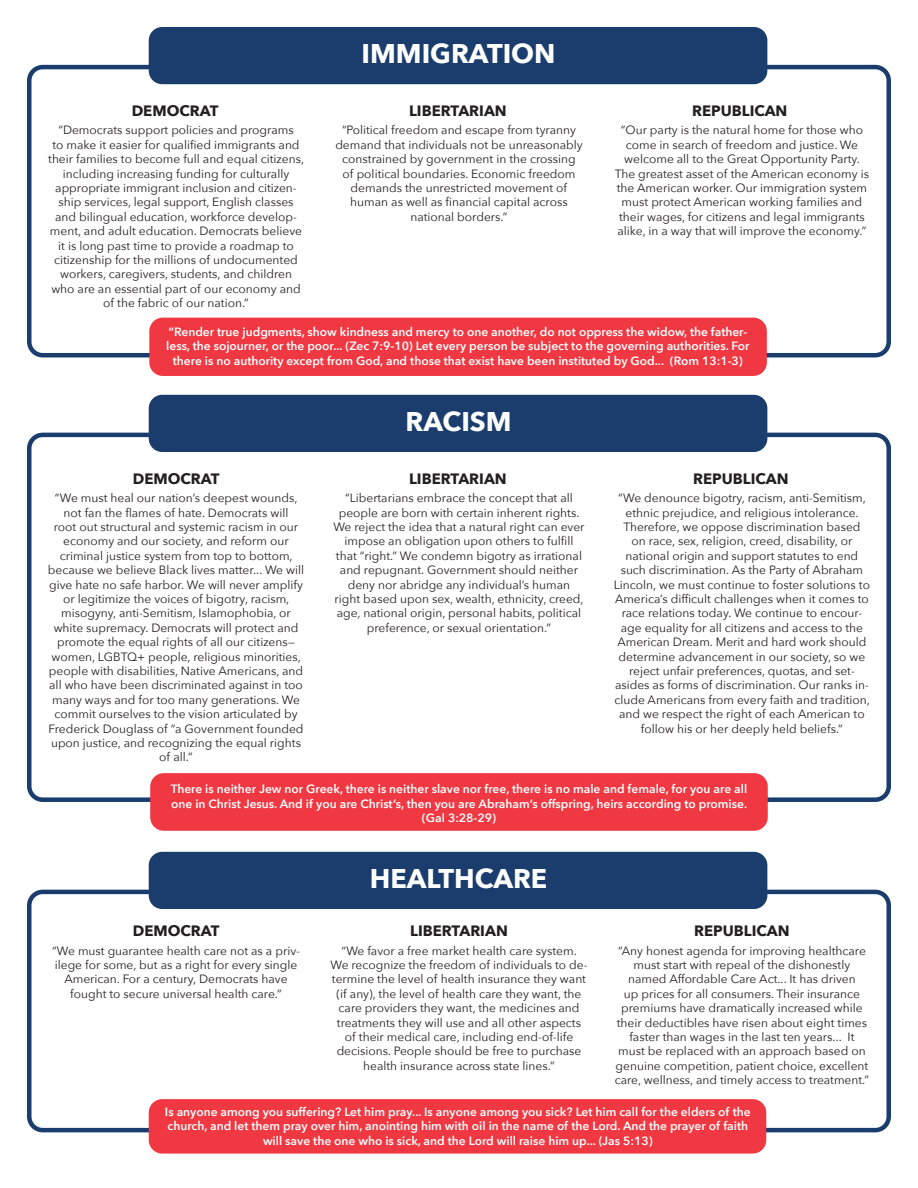
<style>
.page{position:relative;width:918px;height:1188px;background:#fff}
.page>*{position:absolute;margin:0;border:0;box-sizing:border-box;transform-origin:0 0}
.t1{font:700 27px "Avenir Next";color:#fff}
.t2{font:700 15px "Avenir Next";color:#231f20}
.t3{font:12px/14.4px "Avenir Next";color:#231f20;text-align:center}
.t4{font:600 12px/14.4px "Avenir Next";color:#fff;text-align:center}
</style>
<div class="page">
<div style="left:149px;top:395px;width:618px;height:57px;background:#1a3d6d;border-radius:14px"></div>
<div style="left:150px;top:773px;width:618px;height:58px;background:#ef3842;border-radius:14px"></div>
<div style="left:27px;top:65px;width:864px;height:292px;border:4px solid #1a3d6d;border-radius:14px"></div>
<div style="left:149px;top:27px;width:618px;height:57px;background:#1a3d6d;border-radius:14px"></div>
<div style="left:149px;top:318px;width:618px;height:58px;background:#ef3842;border-radius:14px"></div>
<div style="left:27px;top:890px;width:864px;height:242px;border:4px solid #1a3d6d;border-radius:14px"></div>
<div style="left:149px;top:852px;width:618px;height:57px;background:#1a3d6d;border-radius:14px"></div>
<div style="left:149px;top:1099px;width:617px;height:55px;background:#ef3842;border-radius:14px"></div>
<p class="t1" style="left:362px;top:30px;width:196px">IMMIGRATION</p>
<p class="t2" style="left:132px;top:97px;width:88px">DEMOCRAT</p>
<p class="t2" style="left:409px;top:97px;width:99px">LIBERTARIAN</p>
<p class="t2" style="left:692px;top:97px;width:97px">REPUBLICAN</p>
<p class="t3" style="left:48px;top:123px;width:258px">“Democrats support policies and programs<br>to make it easier for qualified immigrants and their families to become full and equal citizens, including increasing funding for culturally appropriate immigrant inclusion and citizen&shy;ship services, legal support, English classes and bilingual education, workforce develop&shy;ment, and adult education. Democrats believe it is long past time to provide a roadmap to citizenship for the millions of undocumented workers, caregivers, students, and children who are an essential part of our economy and of the fabric of our nation.”</p>
<p class="t3" style="left:335px;top:123px;width:249px">“Political freedom and escape from tyranny demand that individuals not be unreasonably constrained by government in the crossing of political boundaries. Economic freedom demands the unrestricted movement of human as well as financial capital across national borders.”</p>
<p class="t3" style="left:615px;top:122px;width:256px">“Our party is the natural home for those who come in search of freedom and justice. We welcome all to the Great Opportunity Party.<br>The greatest asset of the American economy is the American worker. Our immigration system must protect American working families and their wages, for citizens and legal immigrants alike, in a way that will improve the economy.”</p>
<p class="t4" style="left:166px;top:324px;width:585px">“Render true judgments, show kindness and mercy to one another, do not oppress the widow, the father&shy;less, the sojourner, or the poor... (Zec 7:9-10) Let every person be subject to the governing authorities. For there is no authority except from God, and those that exist have been instituted by God... (Rom 13:1-3)</p>
<p class="t1" style="left:406px;top:398px;width:108px">RACISM</p>
<p class="t2" style="left:133px;top:465px;width:88px">DEMOCRAT</p>
<p class="t2" style="left:409px;top:465px;width:99px">LIBERTARIAN</p>
<p class="t2" style="left:693px;top:465px;width:97px">REPUBLICAN</p>
<p class="t3" style="left:48px;top:490px;width:258px">“We must heal our nation’s deepest wounds, not fan the flames of hate. Democrats will<br>root out structural and systemic racism in our economy and our society, and reform our criminal justice system from top to bottom, because we believe Black lives matter... We will give hate no safe harbor. We will never amplify or legitimize the voices of bigotry, racism, misogyny, anti-Semitism, Islamophobia, or white supremacy. Democrats will protect and promote the equal rights of all our citizens— women, LGBTQ+ people, religious minorities, people with disabilities, Native Americans, and all who have been discriminated against in too many ways and for too many generations. We commit ourselves to the vision articulated by Frederick Douglass of “a Government founded upon justice, and recognizing the equal rights of all.”</p>
<p class="t3" style="left:333px;top:490px;width:253px">“Libertarians embrace the concept that all people are born with certain inherent rights.<br>We reject the idea that a natural right can ever impose an obligation upon others to fulfill that “right.” We condemn bigotry as irrational and repugnant. Government should neither deny nor abridge any individual’s human right based upon sex, wealth, ethnicity, creed, age, national origin, personal habits, political preference, or sexual orientation.”</p>
<p class="t3" style="left:614px;top:490px;width:258px">“We denounce bigotry, racism, anti-Semitism, ethnic prejudice, and religious intolerance.<br>Therefore, we oppose discrimination based<br>on race, sex, religion, creed, disability, or national origin and support statutes to end such discrimination. As the Party of Abraham Lincoln, we must continue to foster solutions to America’s difficult challenges when it comes to race relations today. We continue to encour&shy;age equality for all citizens and access to the American Dream. Merit and hard work should determine advancement in our society, so we reject unfair preferences, quotas, and set&shy;asides as forms of discrimination. Our ranks in&shy;clude Americans from every faith and tradition, and we respect the right of each American to follow his or her deeply held beliefs.”</p>
<p class="t4" style="left:171px;top:782px;width:578px">There is neither Jew nor Greek, there is neither slave nor free, there is no male and female, for you are all one in Christ Jesus. And if you are Christ’s, then you are Abraham’s offspring, heirs according to promise. (Gal 3:28-29)</p>
<p class="t1" style="left:370px;top:855px;width:179px">HEALTHCARE</p>
<p class="t2" style="left:133px;top:918px;width:88px">DEMOCRAT</p>
<p class="t2" style="left:410px;top:918px;width:99px">LIBERTARIAN</p>
<p class="t2" style="left:694px;top:918px;width:97px">REPUBLICAN</p>
<p class="t3" style="left:52px;top:943px;width:249px">“We must guarantee health care not as a priv&shy;ilege for some, but as a right for every single American. For a century, Democrats have fought to secure universal health care.”</p>
<p class="t3" style="left:330px;top:943px;width:259px">“We favor a free market health care system.<br>We recognize the freedom of individuals to de&shy;termine the level of health insurance they want (if any), the level of health care they want, the care providers they want, the medicines and treatments they will use and all other aspects of their medical care, including end-of-life decisions. People should be free to purchase health insurance across state lines.”</p>
<p class="t3" style="left:615px;top:943px;width:256px">“Any honest agenda for improving healthcare must start with repeal of the dishonestly named Affordable Care Act... It has driven<br>up prices for all consumers. Their insurance premiums have dramatically increased while their deductibles have risen about eight times faster than wages in the last ten years... It must be replaced with an approach based on genuine competition, patient choice, excellent care, wellness, and timely access to treatment.”</p>
<p class="t4" style="left:165px;top:1104px;width:587px">Is anyone among you suffering? Let him pray... Is anyone among you sick? Let him call for the elders of the church, and let them pray over him, anointing him with oil in the name of the Lord. And the prayer of faith will save the one who is sick, and the Lord will raise him up... (Jas 5:13)</p>
</div>
